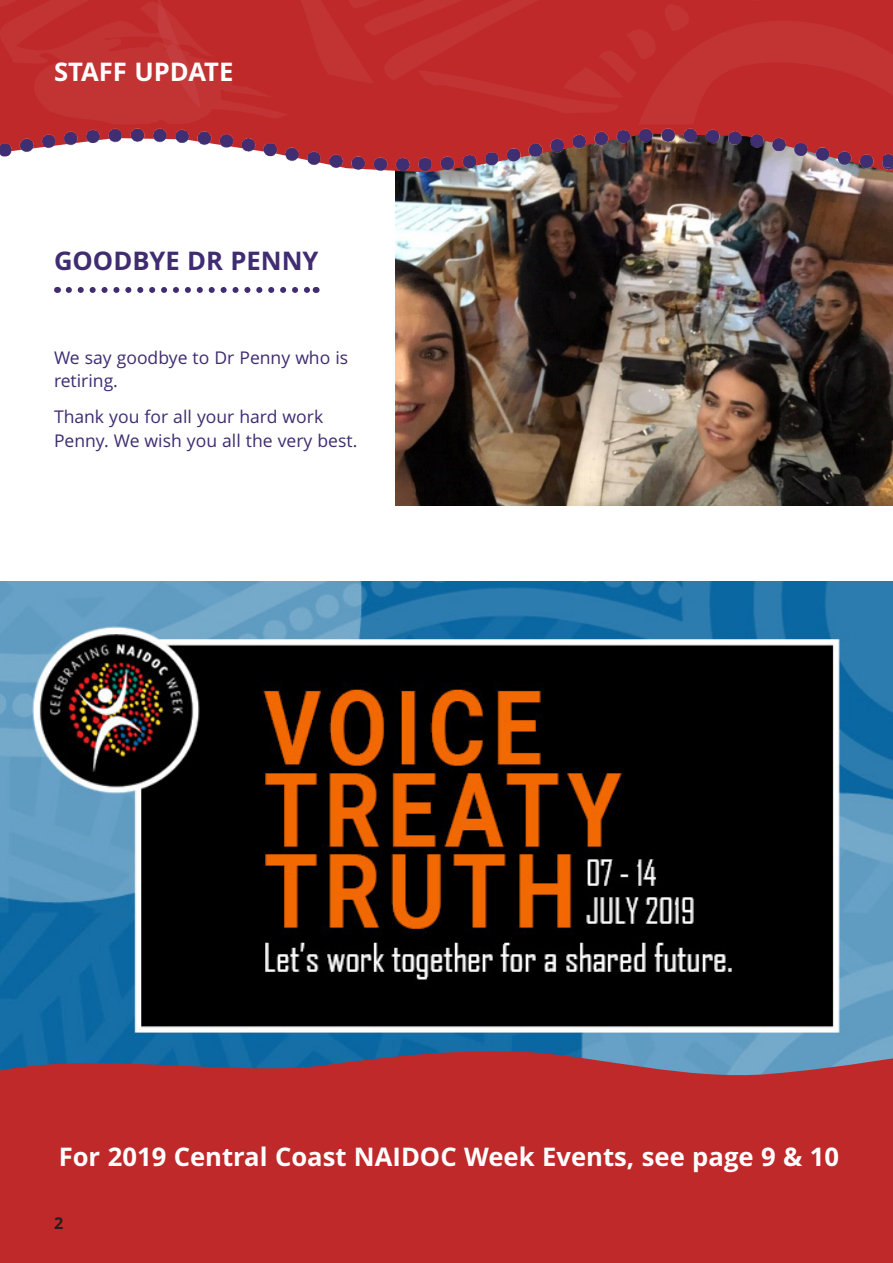
<style>
.page{position:relative;width:893px;height:1263px;background:#fff}
.page>*{position:absolute;margin:0;border:0;box-sizing:border-box;transform-origin:0 0}
._01_Title_Yellow{font:700 28.5px "Khula";color:#fff}
._01_Title_Yellow-2{font:700 28.5px "Khula";color:#3f2c71}
._05_Body_Bullets_Whi{font:19.5px/23.4px "Khula";color:#3f2c71}
.t1{font:700 18px "Khula";color:#231f20}
</style>
<div class="page">
<img style="left:395px;top:225px;width:498px;height:280px">
<svg style="left:0;top:0;width:158px;height:90px;background:#c02e2f"></svg>
<svg style="left:158px;top:0;width:735px;height:90px;background:#c02c2d"></svg>
<img style="left:0;top:90px;width:893px;height:135px">
<img style="left:884px;top:96px;width:9px;height:135px">
<svg style="left:69px;top:287px;width:241px;height:6px"></svg>
<img style="left:0;top:581px;width:893px;height:446px">
<svg style="left:0;top:1027px;width:893px;height:236px;background:#ad3840"></svg>
<p class="_01_Title_Yellow" style="left:54px;top:54px;width:181px">STAFF UPDATE</p>
<p class="_01_Title_Yellow-2" style="left:54px;top:243px;width:266px">GOODBYE DR PENNY</p>
<p class="_05_Body_Bullets_Whi" style="left:54px;top:348px;width:296px">We say goodbye to Dr Penny who is retiring.</p>
<p class="_05_Body_Bullets_Whi" style="left:54px;top:407px;width:305px">Thank you for all your hard work<br>Penny. We wish you all the very best.</p>
<p class="_01_Title_Yellow" style="left:59px;top:1140px;width:782px">For 2019 Central Coast NAIDOC Week Events, see page 9 &amp; 10</p>
<p class="t1" style="left:54px;top:1212px;width:11px">2</p>
</div>
